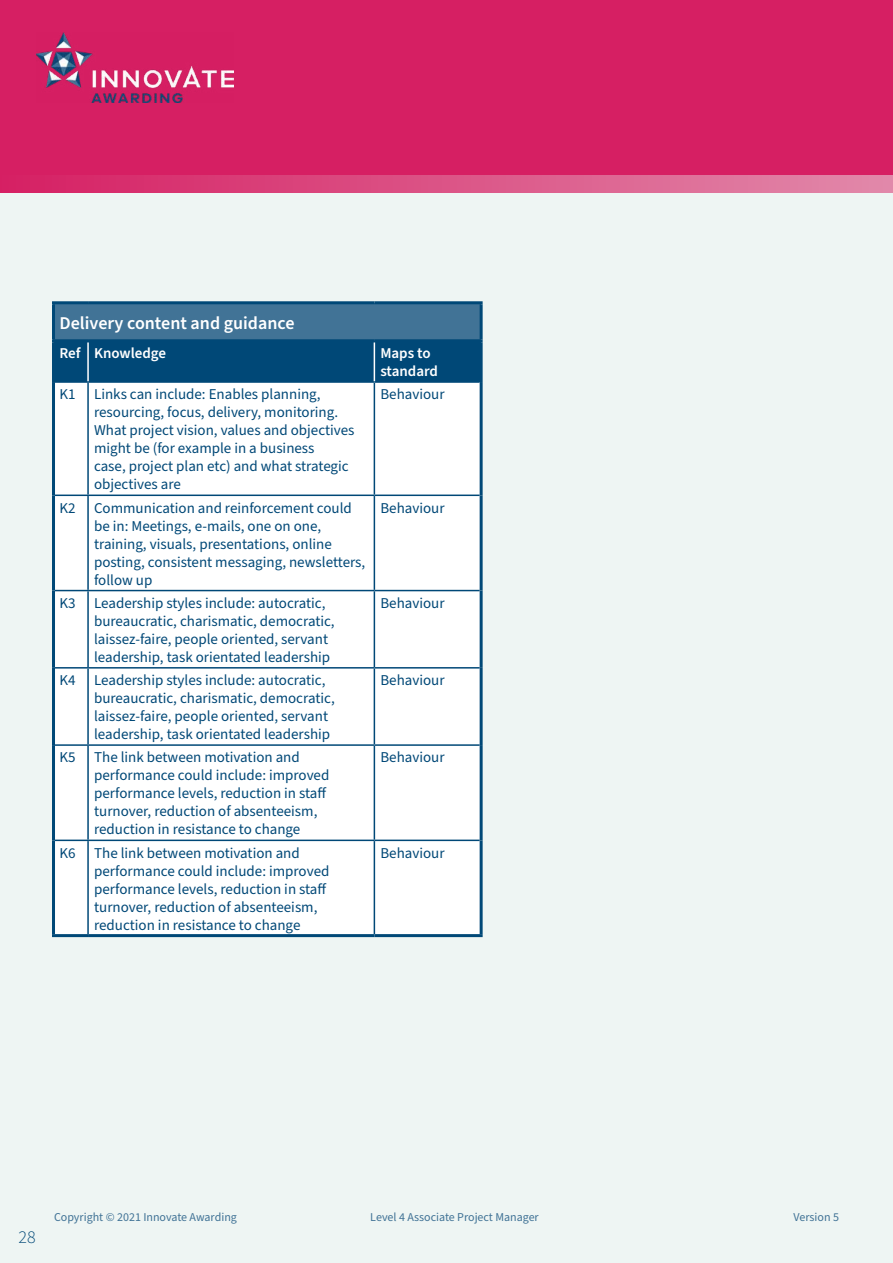
<style>
.page{position:relative;width:893px;height:1263px;background:#fff}
.page>*{position:absolute;margin:0;border:0;box-sizing:border-box;transform-origin:0 0}
.t1{font:600 18px "Source Sans Pro";color:#fff}
.t2{font:300 18px "Source Sans Pro";color:#004877}
.t3{font:15px/18px "Source Sans Pro";color:#004877}
.t4{font:600 15px/18px "Source Sans Pro";color:#fff}
.t5{font:12px "Source Sans Pro";color:#417396}
</style>
<div class="page">
<div style="left:0;top:193px;width:893px;height:1070px;background:#eef5f3"></div>
<div style="left:0;top:0;width:893px;height:174px;background:#d61f63"></div>
<img style="left:36px;top:33px;width:198px;height:70px">
<div style="left:0;top:174px;width:893px;height:19px;background:linear-gradient(to right,#d62063,#e189aa)"></div>
<div style="left:54px;top:303px;width:427px;height:38px;background:#417396"></div>
<div style="left:55px;top:342px;width:425px;height:39px;background:#004877"></div>
<svg style="left:55px;top:383px;width:425px;height:551px"></svg>
<hr style="left:55px;top:381px;width:33px;height:2px;background:#004877">
<hr style="left:88px;top:381px;width:286px;height:2px;background:#004877">
<hr style="left:87px;top:383px;width:2px;height:111px;background:#004877">
<hr style="left:374px;top:381px;width:106px;height:2px;background:#004877">
<hr style="left:374px;top:383px;width:1px;height:111px;background:#004877">
<hr style="left:87px;top:496px;width:2px;height:94px;background:#004877">
<hr style="left:374px;top:496px;width:1px;height:94px;background:#004877">
<hr style="left:87px;top:591px;width:2px;height:76px;background:#004877">
<hr style="left:374px;top:591px;width:1px;height:76px;background:#004877">
<hr style="left:87px;top:668px;width:2px;height:76px;background:#004877">
<hr style="left:374px;top:668px;width:1px;height:76px;background:#004877">
<hr style="left:87px;top:746px;width:2px;height:93px;background:#004877">
<hr style="left:374px;top:746px;width:1px;height:93px;background:#004877">
<hr style="left:87px;top:841px;width:2px;height:93px;background:#004877">
<hr style="left:374px;top:841px;width:1px;height:93px;background:#004877">
<hr style="left:87px;top:342px;width:2px;height:39px;background:#fff">
<hr style="left:374px;top:342px;width:1px;height:39px;background:#fff">
<hr style="left:52px;top:304px;width:3px;height:35px;background:#004877">
<hr style="left:52px;top:339px;width:36px;height:3px;background:#004877">
<hr style="left:88px;top:339px;width:286px;height:3px;background:#004877">
<hr style="left:374px;top:339px;width:109px;height:3px;background:#004877">
<hr style="left:52px;top:342px;width:3px;height:40px;background:#004877">
<hr style="left:52px;top:382px;width:3px;height:113px;background:#004877">
<hr style="left:52px;top:495px;width:3px;height:95px;background:#004877">
<hr style="left:52px;top:590px;width:3px;height:78px;background:#004877">
<hr style="left:52px;top:668px;width:3px;height:77px;background:#004877">
<hr style="left:52px;top:745px;width:3px;height:95px;background:#004877">
<hr style="left:52px;top:840px;width:3px;height:94px;background:#004877">
<hr style="left:52px;top:301px;width:36px;height:3px;background:#004877">
<hr style="left:88px;top:301px;width:286px;height:3px;background:#004877">
<hr style="left:374px;top:301px;width:109px;height:3px;background:#004877">
<hr style="left:480px;top:382px;width:3px;height:113px;background:#004877">
<hr style="left:480px;top:495px;width:3px;height:95px;background:#004877">
<hr style="left:480px;top:590px;width:3px;height:78px;background:#004877">
<hr style="left:480px;top:668px;width:3px;height:77px;background:#004877">
<hr style="left:480px;top:745px;width:3px;height:95px;background:#004877">
<hr style="left:480px;top:840px;width:3px;height:94px;background:#004877">
<hr style="left:55px;top:494px;width:33px;height:2px;background:#004877">
<hr style="left:88px;top:494px;width:286px;height:2px;background:#004877">
<hr style="left:374px;top:494px;width:106px;height:2px;background:#004877">
<hr style="left:55px;top:590px;width:33px;height:1px;background:#004877">
<hr style="left:88px;top:590px;width:286px;height:1px;background:#004877">
<hr style="left:374px;top:590px;width:106px;height:1px;background:#004877">
<hr style="left:55px;top:667px;width:33px;height:1px;background:#004877">
<hr style="left:88px;top:667px;width:286px;height:1px;background:#004877">
<hr style="left:374px;top:667px;width:106px;height:1px;background:#004877">
<hr style="left:55px;top:744px;width:33px;height:2px;background:#004877">
<hr style="left:88px;top:744px;width:286px;height:2px;background:#004877">
<hr style="left:374px;top:744px;width:106px;height:2px;background:#004877">
<hr style="left:52px;top:934px;width:36px;height:3px;background:#004877">
<hr style="left:88px;top:934px;width:286px;height:3px;background:#004877">
<hr style="left:374px;top:934px;width:109px;height:3px;background:#004877">
<hr style="left:55px;top:839px;width:33px;height:2px;background:#004877">
<hr style="left:88px;top:839px;width:286px;height:2px;background:#004877">
<hr style="left:374px;top:839px;width:106px;height:2px;background:#004877">
<hr style="left:480px;top:342px;width:3px;height:40px;background:#004877">
<hr style="left:480px;top:304px;width:3px;height:35px;background:#004877">
<p class="t1" style="left:60px;top:310px;width:236px">Delivery content and guidance</p>
<p class="t4" style="left:60px;top:344px;width:108px">Ref Knowledge</p>
<p class="t4" style="left:380px;top:344px;width:59px">Maps to standard</p>
<p class="t3" style="left:94px;top:386px;width:262px;text-indent:-35px">K1 Links can include: Enables planning, resourcing, focus, delivery, monitoring.<br>What project vision, values and objectives might be (for example in a business<br>case, project plan etc) and what strategic objectives are</p>
<p class="t3" style="left:380px;top:386px;width:66px">Behaviour</p>
<p class="t3" style="left:94px;top:499px;width:273px;text-indent:-35px">K2 Communication and reinforcement could be in: Meetings, e-mails, one on one, training, visuals, presentations, online posting, consistent messaging, newsletters, follow up</p>
<p class="t3" style="left:380px;top:499px;width:66px">Behaviour</p>
<p class="t3" style="left:94px;top:594px;width:242px;text-indent:-35px">K3 Leadership styles include: autocratic, bureaucratic, charismatic, democratic, laissez-faire, people oriented, servant leadership, task orientated leadership</p>
<p class="t3" style="left:380px;top:594px;width:66px">Behaviour</p>
<p class="t3" style="left:94px;top:671px;width:242px;text-indent:-35px">K4 Leadership styles include: autocratic, bureaucratic, charismatic, democratic, laissez-faire, people oriented, servant leadership, task orientated leadership</p>
<p class="t3" style="left:380px;top:671px;width:66px">Behaviour</p>
<p class="t3" style="left:94px;top:749px;width:237px;text-indent:-35px">K5 The link between motivation and performance could include: improved performance levels, reduction in staff turnover, reduction of absenteeism, reduction in resistance to change</p>
<p class="t3" style="left:380px;top:749px;width:66px">Behaviour</p>
<p class="t3" style="left:94px;top:844px;width:237px;text-indent:-35px">K6 The link between motivation and performance could include: improved performance levels, reduction in staff turnover, reduction of absenteeism, reduction in resistance to change</p>
<p class="t3" style="left:380px;top:844px;width:66px">Behaviour</p>
<p class="t2" style="left:18px;top:1225px;width:19px">28</p>
<p class="t5" style="left:54px;top:1209px;width:184px">Copyright © 2021 Innovate Awarding</p>
<p class="t5" style="left:370px;top:1209px;width:170px">Level 4 Associate Project Manager</p>
<p class="t5" style="left:793px;top:1209px;width:47px">Version 5</p>
</div>
